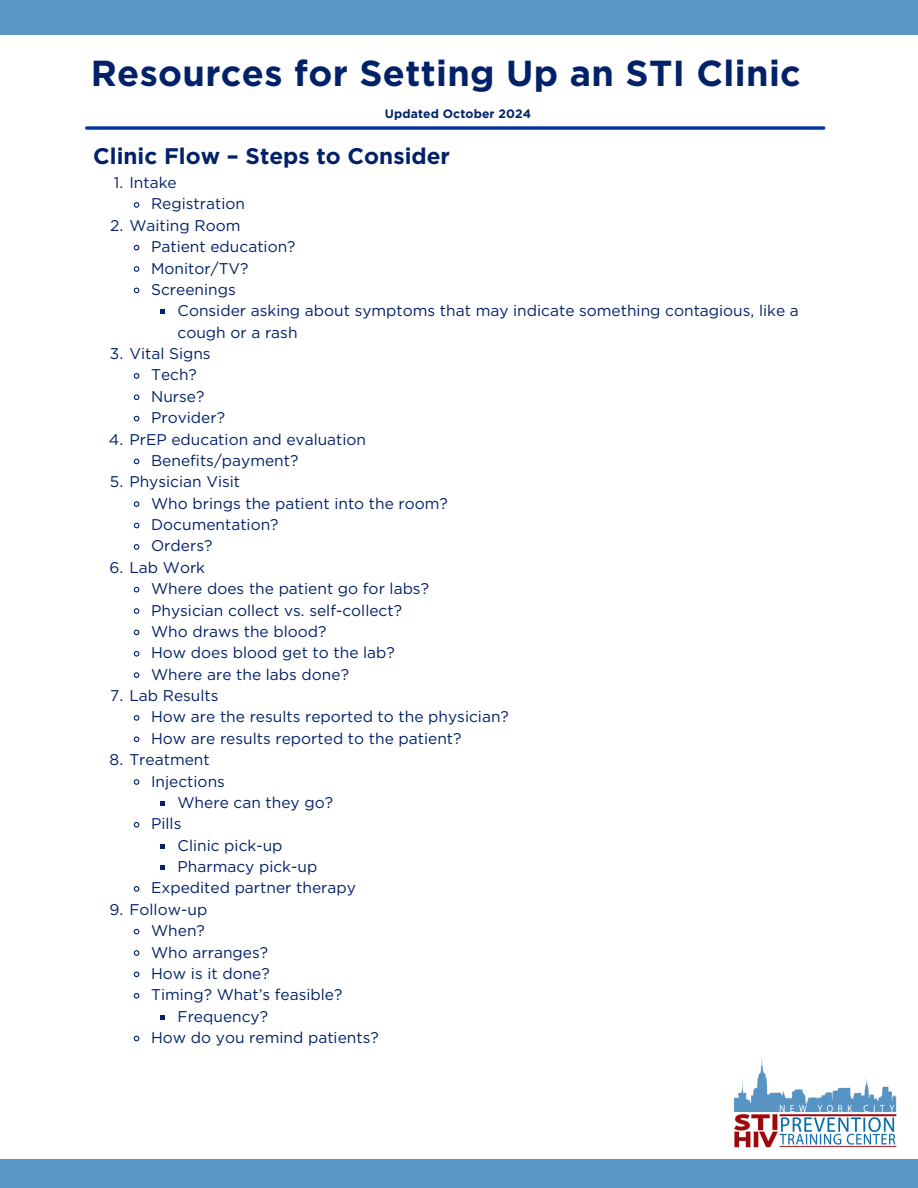
<style>
.page{position:relative;width:918px;height:1188px;background:#fff}
.page>*{position:absolute;margin:0;border:0;box-sizing:border-box;transform-origin:0 0}
.t1{font:700 36.15px "Gotham";letter-spacing:.01em;color:#022169}
.t2{font:700 22.5px "Gotham";color:#022169}
.t3{font:15.45px/21.3px "Gotham";color:#022169}
.t4{font:700 12.15px "Gotham";letter-spacing:.01em;color:#022169}
</style>
<div class="page">
<svg style="left:87px;top:126px;width:737px;height:4px;background:#2752ae"></svg>
<img style="left:733px;top:1057px;width:164px;height:91px">
<div style="left:0;top:0;width:918px;height:35px;background:#5a95c4"></div>
<div style="left:0;top:1159px;width:918px;height:29px;background:#5a95c4"></div>
<svg style="left:133px;top:202px;width:7px;height:6px"></svg>
<svg style="left:133px;top:244px;width:7px;height:7px"></svg>
<svg style="left:133px;top:266px;width:7px;height:6px"></svg>
<svg style="left:133px;top:287px;width:7px;height:7px"></svg>
<svg style="left:160px;top:310px;width:5px;height:4px"></svg>
<svg style="left:133px;top:373px;width:7px;height:6px"></svg>
<svg style="left:133px;top:394px;width:7px;height:7px"></svg>
<svg style="left:133px;top:415px;width:7px;height:7px"></svg>
<svg style="left:133px;top:458px;width:7px;height:7px"></svg>
<svg style="left:133px;top:501px;width:7px;height:6px"></svg>
<svg style="left:133px;top:522px;width:7px;height:7px"></svg>
<svg style="left:133px;top:544px;width:7px;height:6px"></svg>
<svg style="left:133px;top:586px;width:7px;height:7px"></svg>
<svg style="left:133px;top:608px;width:7px;height:6px"></svg>
<svg style="left:133px;top:629px;width:7px;height:7px"></svg>
<svg style="left:133px;top:651px;width:7px;height:6px"></svg>
<svg style="left:133px;top:672px;width:7px;height:6px"></svg>
<svg style="left:133px;top:715px;width:7px;height:6px"></svg>
<svg style="left:133px;top:736px;width:7px;height:7px"></svg>
<svg style="left:133px;top:779px;width:7px;height:6px"></svg>
<svg style="left:160px;top:801px;width:5px;height:5px"></svg>
<svg style="left:133px;top:822px;width:7px;height:6px"></svg>
<svg style="left:160px;top:844px;width:5px;height:4px"></svg>
<svg style="left:160px;top:865px;width:5px;height:5px"></svg>
<svg style="left:133px;top:886px;width:7px;height:6px"></svg>
<svg style="left:133px;top:928px;width:7px;height:7px"></svg>
<svg style="left:133px;top:950px;width:7px;height:6px"></svg>
<svg style="left:133px;top:971px;width:7px;height:7px"></svg>
<svg style="left:133px;top:993px;width:7px;height:6px"></svg>
<svg style="left:160px;top:1015px;width:5px;height:4px"></svg>
<svg style="left:133px;top:1035px;width:7px;height:7px"></svg>
<p class="t1" style="left:91px;top:52px;width:712px">Resources for Setting Up an STI Clinic</p>
<h2 class="t4" style="left:385px;top:106px;width:148px">Updated October 2024</h2>
<p class="t2" style="left:93px;top:142px;width:358px">Clinic Flow – Steps to Consider</p>
<p class="t3" style="left:114px;top:172px;width:64px">1. Intake</p>
<p class="t3" style="left:151px;top:193px;width:95px">Registration</p>
<p class="t3" style="left:110px;top:215px;width:132px">2. Waiting Room</p>
<p class="t3" style="left:151px;top:236px;width:146px">Patient education?</p>
<p class="t3" style="left:151px;top:257px;width:99px">Monitor/TV?</p>
<p class="t3" style="left:151px;top:279px;width:86px">Screenings</p>
<p class="t3" style="left:178px;top:300px;width:623px">Consider asking about symptoms that may indicate something contagious, like a cough or a rash</p>
<p class="t3" style="left:110px;top:343px;width:102px">3. Vital Signs</p>
<p class="t3" style="left:151px;top:364px;width:47px">Tech?</p>
<p class="t3" style="left:151px;top:386px;width:55px">Nurse?</p>
<p class="t3" style="left:151px;top:407px;width:75px">Provider?</p>
<p class="t3" style="left:109px;top:428px;width:259px">4. PrEP education and evaluation</p>
<p class="t3" style="left:151px;top:450px;width:149px">Benefits/payment?</p>
<p class="t3" style="left:110px;top:471px;width:132px">5. Physician Visit</p>
<p class="t3" style="left:151px;top:492px;width:298px">Who brings the patient into the room?</p>
<p class="t3" style="left:151px;top:514px;width:129px">Documentation?</p>
<p class="t3" style="left:151px;top:535px;width:63px">Orders?</p>
<p class="t3" style="left:109px;top:557px;width:97px">6. Lab Work</p>
<p class="t3" style="left:151px;top:578px;width:279px">Where does the patient go for labs?</p>
<p class="t3" style="left:151px;top:599px;width:252px">Physician collect vs. self-collect?</p>
<p class="t3" style="left:151px;top:621px;width:177px">Who draws the blood?</p>
<p class="t3" style="left:151px;top:642px;width:245px">How does blood get to the lab?</p>
<p class="t3" style="left:151px;top:663px;width:199px">Where are the labs done?</p>
<p class="t3" style="left:110px;top:685px;width:110px">7. Lab Results</p>
<p class="t3" style="left:151px;top:706px;width:359px">How are the results reported to the physician?</p>
<p class="t3" style="left:151px;top:728px;width:312px">How are results reported to the patient?</p>
<p class="t3" style="left:110px;top:749px;width:102px">8. Treatment</p>
<p class="t3" style="left:151px;top:770px;width:75px">Injections</p>
<p class="t3" style="left:178px;top:792px;width:157px">Where can they go?</p>
<p class="t3" style="left:151px;top:813px;width:32px">Pills</p>
<p class="t3" style="left:178px;top:834px;width:107px">Clinic pick-up</p>
<p class="t3" style="left:178px;top:856px;width:141px">Pharmacy pick-up</p>
<p class="t3" style="left:151px;top:877px;width:206px">Expedited partner therapy</p>
<p class="t3" style="left:109px;top:899px;width:99px">9. Follow-up</p>
<p class="t3" style="left:151px;top:920px;width:55px">When?</p>
<p class="t3" style="left:151px;top:941px;width:119px">Who arranges?</p>
<p class="t3" style="left:151px;top:963px;width:120px">How is it done?</p>
<p class="t3" style="left:151px;top:984px;width:193px">Timing? What’s feasible?</p>
<p class="t3" style="left:178px;top:1005px;width:92px">Frequency?</p>
<p class="t3" style="left:151px;top:1027px;width:229px">How do you remind patients?</p>
</div>
